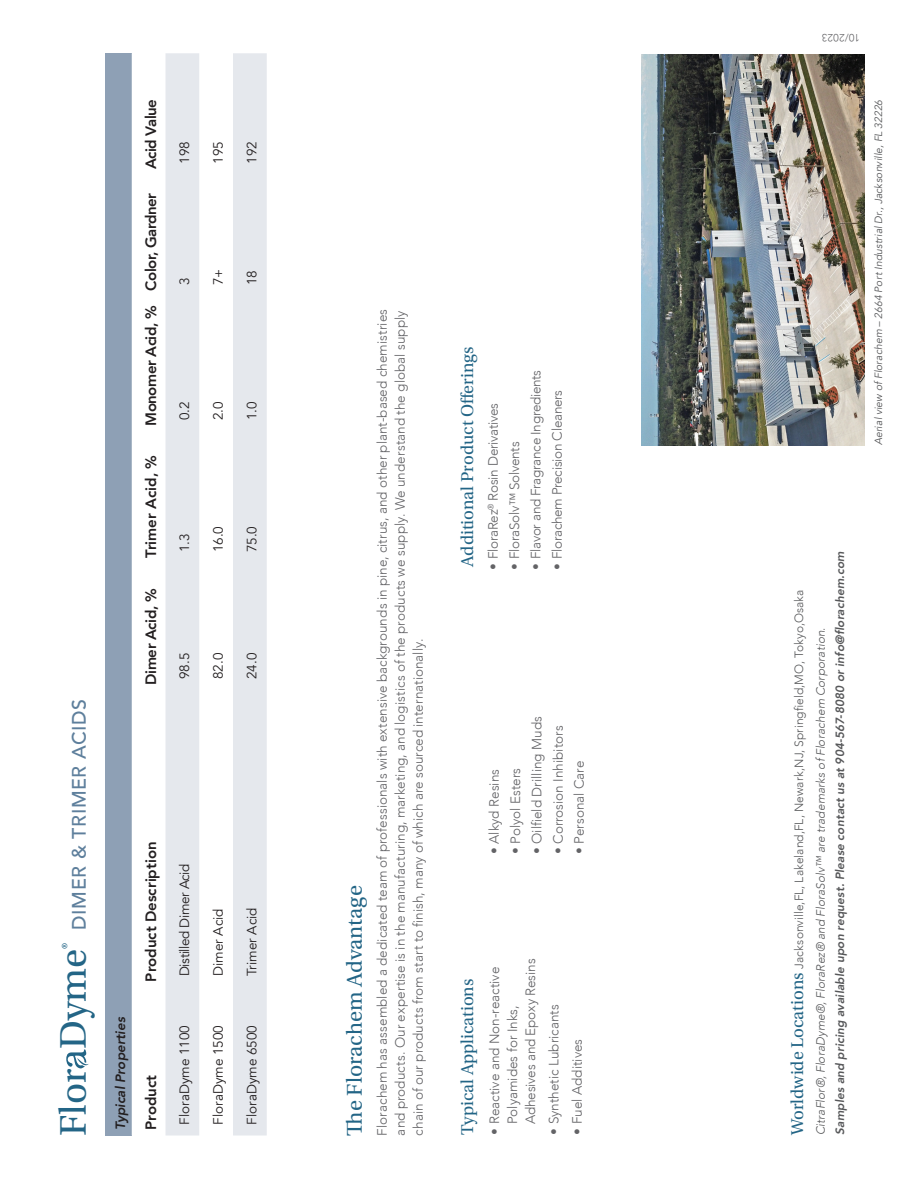
<style>
.page{position:relative;width:918px;height:1188px;background:#fff}
.page>*{position:absolute;margin:0;border:0;box-sizing:border-box;transform-origin:0 0}
.t1{font:22.5px "Utopia Std";color:#236586}
.t2{font:500 19.5px "Avenir";letter-spacing:.03em;color:#5e7f9c}
.t3{font:18px "Utopia Std";color:#236586}
.t4{font:800 15px "Avenir";letter-spacing:-.03em;color:#231f20}
.t5{font:800 15px "Avenir";color:#231f20}
.t6{font:300 13.5px/18px "Avenir";color:#636366;text-align:justify}
.t7{font:13.5px "Avenir";color:#231f20}
.t8{font:300 13.5px "Avenir";letter-spacing:-.02em;color:#636366}
.t9{font:13.5px "Avenir";letter-spacing:-.03em;color:#231f20}
.t10{font:italic 800 13.5px "Avenir";color:#231f20}
.t11{font:italic 300 12px/21.8px "Avenir";letter-spacing:.01em;color:#57585a}
.t12{font:italic 800 12px "Avenir";letter-spacing:.01em;color:#57585a}
.t13{font:italic 10.5px "Avenir";letter-spacing:.01em;color:#57585a}
.t14{font:300 10.5px "Avenir";letter-spacing:.02em;color:#636366}
.s1{font-family:"Utopia Std";font-weight:400;font-size:39px;color:#236586}
.s2{font-weight:500}
.s3{font-family:"Utopia Std";font-weight:400;font-style:normal;font-size:18px;color:#236586}
.s4{font-style:normal}
</style>
<div class="page">
<img style="left:642px;top:54px;width:222px;height:391px">
<div style="left:105px;top:53px;width:27px;height:1083px;background:#8ea0b5"></div>
<svg style="left:165px;top:54px;width:1px;height:1081px"></svg>
<svg style="left:166px;top:53px;width:101px;height:1083px;fill:#e5e8ed"></svg>
<svg style="left:66px;top:1049px;width:23px;height:19px"></svg>
<h2 class="t2" style="left:62px;top:1136px;width:438px;rotate:-90deg"><span class="s1">Flor Dyme</span><sup>®</sup> DIMER &amp; TRIMER ACIDS</h2>
<p class="t4" style="left:139px;top:169px;width:72px;rotate:-90deg">Acid Value</p>
<p class="t4" style="left:139px;top:426px;width:234px;rotate:-90deg">Monomer Acid, % Color, Gardner</p>
<p class="t5" style="left:139px;top:558px;width:104px;rotate:-90deg">Trimer Acid, %</p>
<p class="t4" style="left:139px;top:685px;width:97px;rotate:-90deg">Dimer Acid, %</p>
<p class="t7" style="left:176px;top:164px;width:24px;rotate:-90deg">198</p>
<p class="t7" style="left:176px;top:285px;width:9px;rotate:-90deg">3</p>
<p class="t7" style="left:176px;top:420px;width:20px;rotate:-90deg">0.2</p>
<p class="t7" style="left:176px;top:552px;width:20px;rotate:-90deg">1.3</p>
<p class="t7" style="left:176px;top:679px;width:28px;rotate:-90deg">98.5</p>
<p class="t10" style="left:112px;top:1130px;width:114px;rotate:-90deg">Typical Properties</p>
<p class="t5" style="left:139px;top:982px;width:142px;rotate:-90deg">Product Description</p>
<p class="t5" style="left:139px;top:1130px;width:57px;rotate:-90deg">Product</p>
<p class="t9" style="left:176px;top:976px;width:114px;rotate:-90deg">Distilled Dimer Acid</p>
<p class="t7" style="left:176px;top:1125px;width:101px;rotate:-90deg">FloraDyme 1100</p>
<p class="t7" style="left:210px;top:164px;width:24px;rotate:-90deg">195</p>
<p class="t7" style="left:210px;top:285px;width:18px;rotate:-90deg">7+</p>
<p class="t7" style="left:210px;top:420px;width:20px;rotate:-90deg">2.0</p>
<p class="t7" style="left:210px;top:552px;width:28px;rotate:-90deg">16.0</p>
<p class="t7" style="left:210px;top:679px;width:28px;rotate:-90deg">82.0</p>
<p class="t7" style="left:210px;top:976px;width:69px;rotate:-90deg">Dimer Acid</p>
<p class="t7" style="left:210px;top:1125px;width:101px;rotate:-90deg">FloraDyme 1500</p>
<p class="t7" style="left:244px;top:164px;width:24px;rotate:-90deg">192</p>
<p class="t7" style="left:244px;top:285px;width:17px;rotate:-90deg">18</p>
<p class="t7" style="left:244px;top:420px;width:20px;rotate:-90deg">1.0</p>
<p class="t7" style="left:244px;top:552px;width:28px;rotate:-90deg">75.0</p>
<p class="t7" style="left:244px;top:679px;width:28px;rotate:-90deg">24.0</p>
<p class="t7" style="left:244px;top:976px;width:70px;rotate:-90deg">Trimer Acid</p>
<p class="t7" style="left:244px;top:1125px;width:101px;rotate:-90deg">FloraDyme 6500</p>
<h1 class="t1" style="left:343px;top:1136px;width:252px;rotate:-90deg">The Florachem Advantage</h1>
<p class="t6" style="left:373px;top:1136px;width:828px;rotate:-90deg">Florachem has assembled a dedicated team of professionals with extensive backgrounds in pine, citrus, and other plant-based chemistries and products. Our expertise is in the manufacturing, marketing, and logistics of the products we supply. We understand the global supply chain of our products from start to finish, many of which are sourced internationally.</p>
<h3 class="t3" style="left:458px;top:567px;width:222px;rotate:-90deg">Additional Product Offerings</h3>
<p class="t8" style="left:485px;top:570px;width:168px;rotate:-90deg"><span class="s2">•</span> FloraRez<sup>®</sup> Rosin Derivatives</p>
<p class="t8" style="left:507px;top:570px;width:130px;rotate:-90deg"><span class="s2">•</span> FloraSolv™ Solvents</p>
<p class="t8" style="left:528px;top:570px;width:201px;rotate:-90deg"><span class="s2">•</span> Flavor and Fragrance Ingredients</p>
<p class="t8" style="left:549px;top:570px;width:181px;rotate:-90deg"><span class="s2">•</span> Florachem Precision Cleaners</p>
<p class="t6" style="left:528px;top:854px;width:139px;rotate:-90deg">• Oilfield Drilling Muds</p>
<p class="t6" style="left:549px;top:854px;width:130px;rotate:-90deg">• Corrosion Inhibitors</p>
<p class="t6" style="left:485px;top:854px;width:87px;rotate:-90deg">• Alkyd Resins</p>
<p class="t6" style="left:507px;top:854px;width:88px;rotate:-90deg">• Polyol Esters</p>
<p class="t6" style="left:570px;top:854px;width:95px;rotate:-90deg">• Personal Care</p>
<h3 class="t3" style="left:458px;top:1135px;width:158px;rotate:-90deg">Typical Applications</h3>
<p class="t6" style="left:485px;top:1124px;width:167px;text-align:left;text-indent:-10px;rotate:-90deg">• Reactive and Non-reactive<br>Polyamides for Inks,<br>Adhesives and Epoxy Resins</p>
<p class="t6" style="left:545px;top:1135px;width:132px;rotate:-90deg">• Synthetic Lubricants</p>
<p class="t6" style="left:568px;top:1135px;width:97px;rotate:-90deg">• Fuel Additives</p>
<p class="t14" style="left:860px;top:44px;width:39px;rotate:-180deg">10/2023</p>
<p class="t13" style="left:872px;top:445px;width:347px;rotate:-90deg">Aerial view of Florachem – 2664 Port Industrial Dr., Jacksonville, FL 32226</p>
<p class="t12" style="left:833px;top:1135px;width:585px;rotate:-90deg">Samples and pricing available upon request. Please contact us at 904-567-8080 or info@florachem.com</p>
<p class="t11" style="left:788px;top:1135px;width:548px;rotate:-90deg"><span class="s3">Worldwide Locations</span> <span class="s4">Jacksonville,FL, Lakeland,FL, Newark,NJ, Springfield,MO, Tokyo,Osaka<br></span>CitraFlor®, FloraDyme®, FloraRez® and FloraSolv™ are trademarks of Florachem Corporation.</p>
</div>
